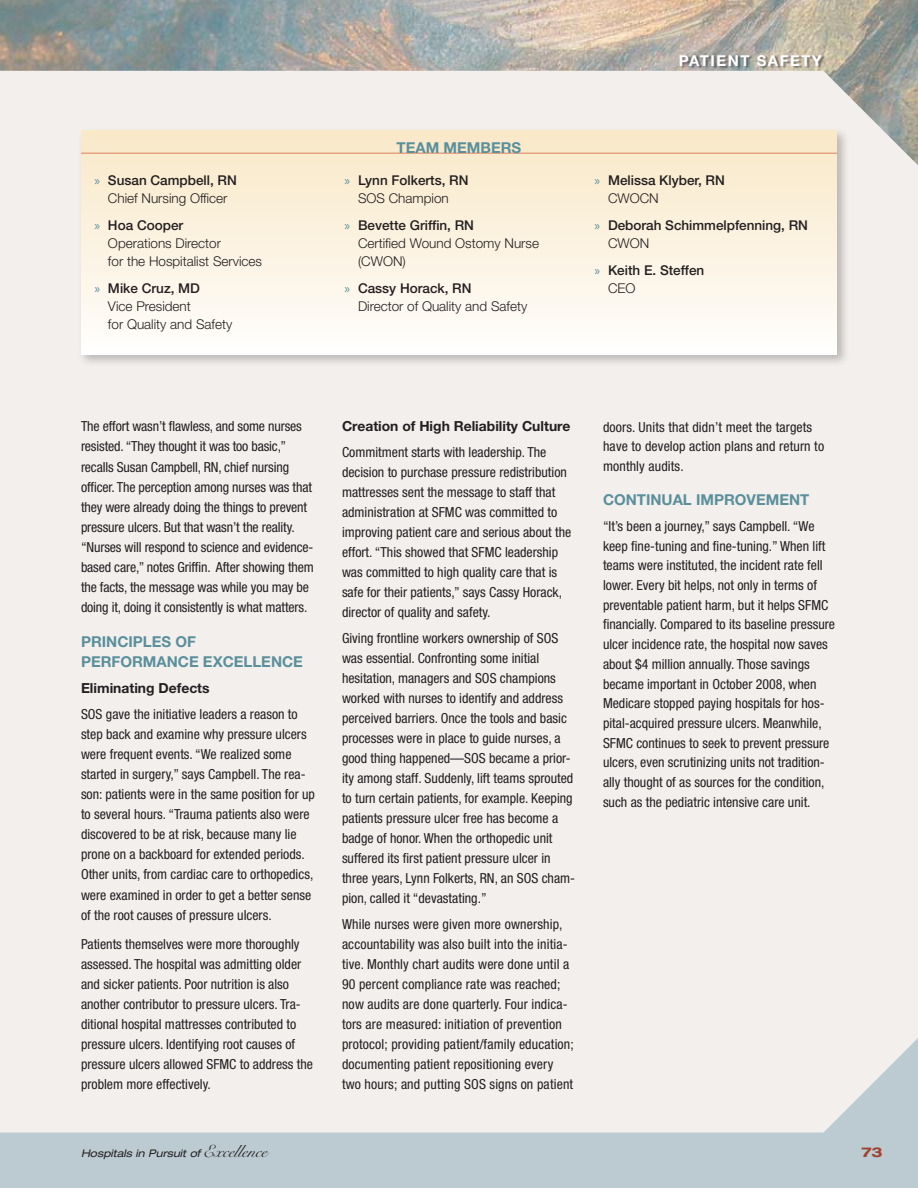
<style>
.page{position:relative;width:918px;height:1188px;background:#fff}
.page>*{position:absolute;margin:0;border:0;box-sizing:border-box;transform-origin:0 0}
.t1{font:700 15px/20.1px "Helvetica Neue LT Std";color:#5a8f9c}
.t2{font:700 15px "Helvetica Neue LT Std";letter-spacing:.1em;color:#fff}
.t3{font:condensed 13.8px/20px "Helvetica Neue LT Std";color:#231f20}
.t4{font:700 13.8px "Helvetica Neue LT Std";color:#231f20}
.t5{font:300 13.5px/18px "Helvetica Neue LT Std";color:#231f20}
.t6{font:500 13.5px/18px "Helvetica Neue LT Std";color:#231f20}
.t7{font:700 expanded 13.5px "Helvetica Neue LT Std";color:#a1412f}
.t8{font:italic expanded 10.5px "Helvetica Neue LT Std";color:#231f20}
.s1{font-family:"Myriad Pro";font-weight:400;color:#5a8f9c}
.s2{font-weight:500}
.s3{font-weight:300}
.s4{font-family:"Snell Roundhand Script";font-style:normal;font-stretch:normal;font-size:17.25px}
</style>
<div class="page">
<img style="left:0;top:0;width:918px;height:71px">
<div style="left:0;top:872px;width:918px;height:316px;background:#bccad1"></div>
<div style="left:0;top:71px;width:918px;height:1062px;background:#f3efec"></div>
<div style="left:77px;top:127px;width:773px;height:241px;background:#231f20;opacity:.27"></div>
<div style="left:81px;top:130px;width:756px;height:225px;background:linear-gradient(to bottom,#f8e7c5,#fffefd)"></div>
<hr style="left:81px;top:153px;width:756px;height:1px;background:#da7f5e">
<div style="left:680px;top:55px;width:145px;height:14px;background:#231f20;opacity:.45"></div>
<p class="t5" style="left:94px;top:171px;width:135px;text-align:right"><span class="s1">»</span> <span class="s2">Susan Campbell, RN<br></span>Chief Nursing Officer</p>
<p class="t5" style="left:108px;top:216px;width:156px;text-indent:-13px"><span class="s1">»</span> <span class="s2">Hoa Cooper<br></span>Operations Director<br>for the Hospitalist Services</p>
<p class="t5" style="left:108px;top:279px;width:126px;text-indent:-13px"><span class="s1">»</span> <span class="s2">Mike Cruz, MD<br></span>Vice President<br>for Quality and Safety</p>
<p class="t1" style="left:397px;top:137px;width:125px">TEAM MEMBERS</p>
<p class="t6" style="left:345px;top:171px;width:115px;text-align:center"><span class="s1">»</span> Lynn Folkerts, RN<br><span class="s3">SOS Champion</span></p>
<p class="t5" style="left:358px;top:216px;width:183px;text-indent:-14px"><span class="s1">»</span> <span class="s2">Bevette Griffin, RN<br></span>Certified Wound Ostomy Nurse (CWON)</p>
<p class="t5" style="left:358px;top:279px;width:171px;text-indent:-14px"><span class="s1">»</span> <span class="s2">Cassy Horack, RN<br></span>Director of Quality and Safety</p>
<p class="t2" style="left:679px;top:52px;width:145px">PATIENT SAFETY</p>
<p class="t6" style="left:608px;top:171px;width:108px;text-indent:-14px"><span class="s1">»</span> Melissa Klyber, RN<br><span class="s3">CWOCN</span></p>
<p class="t6" style="left:608px;top:216px;width:191px;text-indent:-14px"><span class="s1">»</span> Deborah Schimmelpfenning, RN<br><span class="s3">CWON</span></p>
<p class="t6" style="left:608px;top:261px;width:98px;text-indent:-14px"><span class="s1">»</span> Keith E. Steffen<br><span class="s3">CEO</span></p>
<p class="t3" style="left:81px;top:416px;width:234px">The effort wasn’t flawless, and some nurses resisted. “They thought it was too basic,” recalls Susan Campbell, RN, chief nursing officer. The perception among nurses was that they were already doing the things to prevent pressure ulcers. But that wasn’t the reality. “Nurses will respond to science and evidence&shy;based care,” notes Griffin. After showing them the facts, the message was while you may be doing it, doing it consistently is what matters.</p>
<p class="t1" style="left:81px;top:631px;width:223px">PRINCIPLES OF<br>PERFORMANCE EXCELLENCE</p>
<p class="t4" style="left:81px;top:680px;width:130px">ELIMINATING DEFECTS</p>
<p class="t3" style="left:81px;top:704px;width:235px">SOS gave the initiative leaders a reason to step back and examine why pressure ulcers were frequent events. “We realized some started in surgery,” says Campbell. The rea&shy;son: patients were in the same position for up to several hours. “Trauma patients also were discovered to be at risk, because many lie prone on a backboard for extended periods.<br>Other units, from cardiac care to orthopedics, were examined in order to get a better sense of the root causes of pressure ulcers.</p>
<p class="t3" style="left:81px;top:934px;width:234px">Patients themselves were more thoroughly assessed. The hospital was admitting older and sicker patients. Poor nutrition is also another contributor to pressure ulcers. Tra&shy;ditional hospital mattresses contributed to pressure ulcers. Identifying root causes of pressure ulcers allowed SFMC to address the problem more effectively.</p>
<p class="t4" style="left:342px;top:418px;width:230px">CREATION OF HIGH RELIABILITY CULTURE</p>
<p class="t3" style="left:342px;top:442px;width:231px">Commitment starts with leadership. The decision to purchase pressure redistribution mattresses sent the message to staff that administration at SFMC was committed to improving patient care and serious about the effort. “This showed that SFMC leadership was committed to high quality care that is safe for their patients,” says Cassy Horack, director of quality and safety.</p>
<p class="t3" style="left:342px;top:628px;width:235px">Giving frontline workers ownership of SOS was essential. Confronting some initial hesitation, managers and SOS champions worked with nurses to identify and address perceived barriers. Once the tools and basic processes were in place to guide nurses, a good thing happened—SOS became a prior&shy;ity among staff. Suddenly, lift teams sprouted to turn certain patients, for example. Keeping patients pressure ulcer free has become a badge of honor. When the orthopedic unit suffered its first patient pressure ulcer in three years, Lynn Folkerts, RN, an SOS cham&shy;pion, called it “devastating.”</p>
<p class="t3" style="left:342px;top:914px;width:233px">While nurses were given more ownership, accountability was also built into the initia&shy;tive. Monthly chart audits were done until a 90 percent compliance rate was reached; now audits are done quarterly. Four indica&shy;tors are measured: initiation of prevention protocol; providing patient/family education; documenting patient repositioning every two hours; and putting SOS signs on patient</p>
<p class="t3" style="left:603px;top:417px;width:223px">doors. Units that didn’t meet the targets have to develop action plans and return to monthly audits.</p>
<p class="t1" style="left:603px;top:490px;width:208px">CONTINUAL IMPROVEMENT</p>
<p class="t3" style="left:603px;top:516px;width:234px">“It’s been a journey,” says Campbell. “We keep fine-tuning and fine-tuning.” When lift teams were instituted, the incident rate fell lower. Every bit helps, not only in terms of preventable patient harm, but it helps SFMC financially. Compared to its baseline pressure ulcer incidence rate, the hospital now saves about $4 million annually. Those savings became important in October 2008, when Medicare stopped paying hospitals for hos&shy;pital-acquired pressure ulcers. Meanwhile, SFMC continues to seek to prevent pressure ulcers, even scrutinizing units not tradition&shy;ally thought of as sources for the condition, such as the pediatric intensive care unit.</p>
<p class="t8" style="left:81px;top:1147px;width:188px">Hospitals in Pursuit of <span class="s4">Excellence</span></p>
<p class="t7" style="left:861px;top:1144px;width:23px">73</p>
</div>
